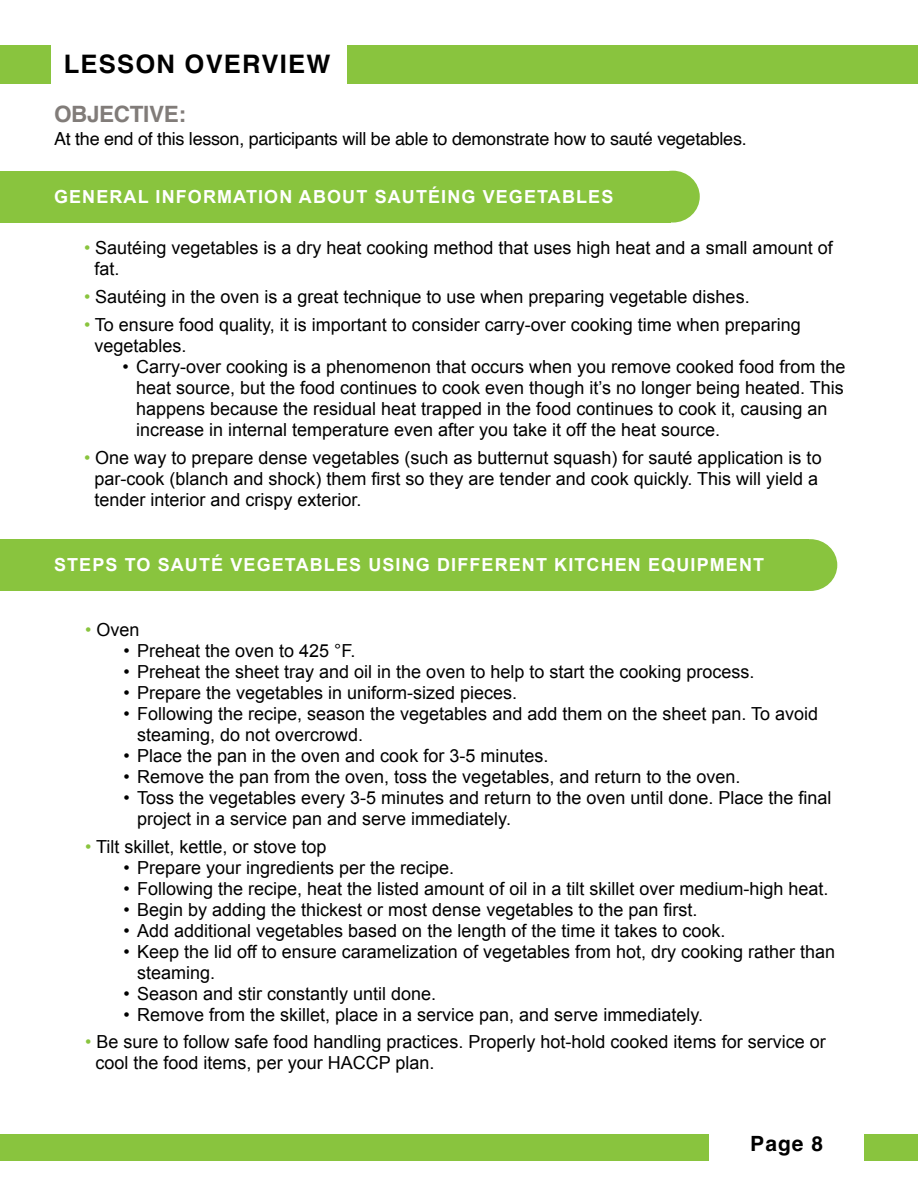
<style>
.page{position:relative;width:918px;height:1188px;background:#fff}
.page>*{position:absolute;margin:0;border:0;box-sizing:border-box;transform-origin:0 0}
.Main_Heading{font:700 25.5px "Helvetica";letter-spacing:.05em;color:#000}
.t1{font:700 22.5px "Helvetica";letter-spacing:-.015em;color:#817c79}
.t2{font:700 21px "Helvetica";color:#000}
.Green_Bullet_list{font:18px/21px "Arial";color:#000}
.Heading_1{font:700 18px "Arial";letter-spacing:.06em;color:#fff}
.t3{font:18px "Helvetica";letter-spacing:-.015em;color:#000}
.s1{color:#89c43e}
</style>
<div class="page">
<div style="left:0;top:1134px;width:918px;height:27px;background:#89c43e"></div>
<div style="left:710px;top:1125px;width:154px;height:47px;background:#fff"></div>
<div style="left:0;top:171px;width:671px;height:52px;background:#89c43e"></div>
<div style="left:646px;top:171px;width:54px;height:52px;background:#89c43e;border-radius:50%"></div>
<div style="left:0;top:45px;width:918px;height:39px;background:#89c43e"></div>
<div style="left:51px;top:32px;width:296px;height:68px;background:#fff"></div>
<div style="left:0;top:539px;width:808px;height:52px;background:#89c43e"></div>
<div style="left:783px;top:539px;width:54px;height:52px;background:#89c43e;border-radius:50%"></div>
<p class="Main_Heading" style="left:64px;top:49px;width:268px">LESSON OVERVIEW</p>
<p class="t1" style="left:54px;top:101px;width:133px">OBJECTIVE:</p>
<p class="t3" style="left:54px;top:125px;width:694px">At the end of this lesson, participants will be able to demonstrate how to sauté vegetables.</p>
<p class="Heading_1" style="left:54px;top:184px;width:561px">GENERAL INFORMATION ABOUT SAUTÉING VEGETABLES</p>
<p class="Green_Bullet_list" style="left:94px;top:238px;width:740px;text-indent:-10px"><span class="s1">•</span> Sautéing vegetables is a dry heat cooking method that uses high heat and a small amount of fat.</p>
<p class="Green_Bullet_list" style="left:84px;top:286px;width:667px"><span class="s1">•</span> Sautéing in the oven is a great technique to use when preparing vegetable dishes.</p>
<p class="Green_Bullet_list" style="left:94px;top:314px;width:708px;text-indent:-10px"><span class="s1">•</span> To ensure food quality, it is important to consider carry-over cooking time when preparing vegetables.</p>
<p class="Green_Bullet_list" style="left:136px;top:356px;width:711px;text-indent:-14px">• Carry-over cooking is a phenomenon that occurs when you remove cooked food from the heat source, but the food continues to cook even though it’s no longer being heated. This happens because the residual heat trapped in the food continues to cook it, causing an increase in internal temperature even after you take it off the heat source.</p>
<p class="Green_Bullet_list" style="left:94px;top:447px;width:729px;text-indent:-10px"><span class="s1">•</span> One way to prepare dense vegetables (such as butternut squash) for sauté application is to par-cook (blanch and shock) them first so they are tender and cook quickly. This will yield a tender interior and crispy exterior.</p>
<p class="Heading_1" style="left:54px;top:553px;width:712px">STEPS TO SAUTÉ VEGETABLES USING DIFFERENT KITCHEN EQUIPMENT</p>
<p class="Green_Bullet_list" style="left:85px;top:619px;width:56px"><span class="s1">•</span> Oven</p>
<p class="Green_Bullet_list" style="left:124px;top:640px;width:233px">• Preheat the oven to 425 °F.</p>
<p class="Green_Bullet_list" style="left:124px;top:661px;width:632px">• Preheat the sheet tray and oil in the oven to help to start the cooking process.</p>
<p class="Green_Bullet_list" style="left:124px;top:682px;width:395px">• Prepare the vegetables in uniform-sized pieces.</p>
<p class="Green_Bullet_list" style="left:137px;top:703px;width:683px;text-indent:-14px">• Following the recipe, season the vegetables and add them on the sheet pan. To avoid steaming, do not overcrowd.</p>
<p class="Green_Bullet_list" style="left:124px;top:745px;width:426px">• Place the pan in the oven and cook for 3-5 minutes.</p>
<p class="Green_Bullet_list" style="left:124px;top:766px;width:618px">• Remove the pan from the oven, toss the vegetables, and return to the oven.</p>
<p class="Green_Bullet_list" style="left:137px;top:787px;width:696px;text-indent:-14px">• Toss the vegetables every 3-5 minutes and return to the oven until done. Place the final project in a service pan and serve immediately.</p>
<p class="Green_Bullet_list" style="left:85px;top:836px;width:243px"><span class="s1">•</span> Tilt skillet, kettle, or stove top</p>
<p class="Green_Bullet_list" style="left:124px;top:857px;width:332px">• Prepare your ingredients per the recipe.</p>
<p class="Green_Bullet_list" style="left:124px;top:878px;width:706px">• Following the recipe, heat the listed amount of oil in a tilt skillet over medium-high heat.</p>
<p class="Green_Bullet_list" style="left:124px;top:899px;width:575px">• Begin by adding the thickest or most dense vegetables to the pan first.</p>
<p class="Green_Bullet_list" style="left:124px;top:920px;width:603px">• Add additional vegetables based on the length of the time it takes to cook.</p>
<p class="Green_Bullet_list" style="left:137px;top:941px;width:700px;text-indent:-14px">• Keep the lid off to ensure caramelization of vegetables from hot, dry cooking rather than steaming.</p>
<p class="Green_Bullet_list" style="left:124px;top:983px;width:314px">• Season and stir constantly until done.</p>
<p class="Green_Bullet_list" style="left:124px;top:1004px;width:581px">• Remove from the skillet, place in a service pan, and serve immediately.</p>
<p class="Green_Bullet_list" style="left:96px;top:1032px;width:732px;text-indent:-10px"><span class="s1">•</span> Be sure to follow safe food handling practices. Properly hot-hold cooked items for service or cool the food items, per your HACCP plan.</p>
<p class="t2" style="left:750px;top:1131px;width:74px">Page 8</p>
</div>
